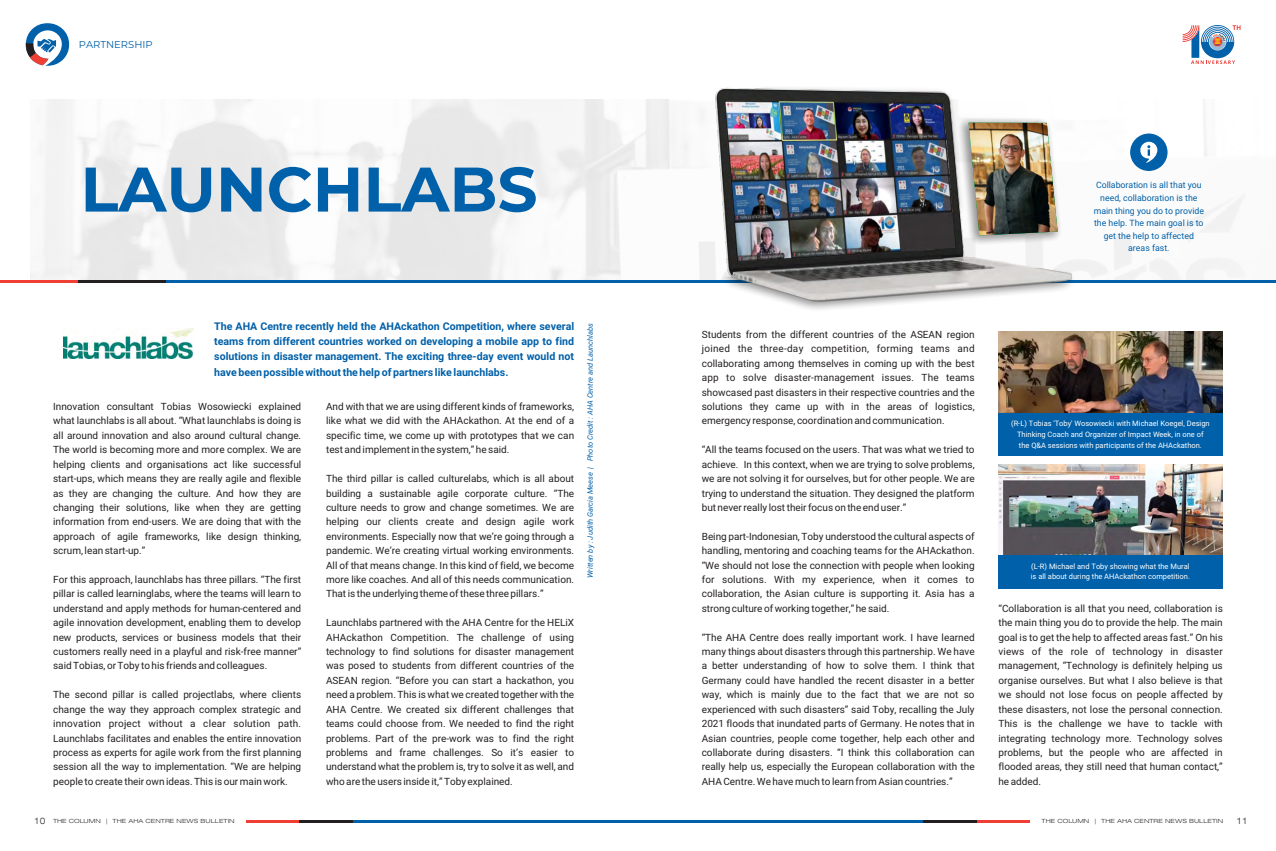
<style>
.page{position:relative;width:1276px;height:851px;background:#fff}
.page>*{position:absolute;margin:0;border:0;box-sizing:border-box;transform-origin:0 0}
.t1{font:700 62.75px "Montserrat";color:#0060a9}
.t2{font:700 10.62px/15.2px "Roboto";color:#0060a9;text-align:justify}
.t3{font:10px/14.4px "Roboto";color:#231f20;text-align:justify}
.t4{font:10px "Montserrat";color:#0060a9}
.t5{font:8.75px/12.6px "Roboto";color:#0060a9;text-align:center}
.t6{font:300 expanded 8.75px "Swiss 721 BT";color:#231f20}
.t7{font:7.5px/10.8px "Roboto";color:#fff}
.t8{font:italic 7.5px "Roboto";color:#0060a9}
.t9{font:300 expanded 5.62px "Swiss 721 BT";color:#231f20;scale:1.16 1}
.s1{font-size:8.75px}
</style>
<div class="page">
<hr style="left:976px;top:820px;width:54px;height:2px;background:#ef3e33">
<hr style="left:923px;top:820px;width:53px;height:2px;background:#231f20">
<hr style="left:638px;top:820px;width:285px;height:2px;background:#0060a9">
<hr style="left:246px;top:820px;width:53px;height:2px;background:#ef3e33">
<hr style="left:299px;top:820px;width:54px;height:2px;background:#231f20">
<hr style="left:353px;top:820px;width:285px;height:2px;background:#0060a9">
<svg style="left:1182px;top:25px;width:58px;height:39px"></svg>
<svg style="left:26px;top:23px;width:43px;height:43px"></svg>
<svg style="left:30px;top:99px;width:1215px;height:181px;fill:#f6f6f6"></svg>
<hr style="left:0;top:280px;width:78px;height:3px;background:#ef3e33">
<hr style="left:78px;top:280px;width:88px;height:3px;background:#231f20">
<hr style="left:166px;top:280px;width:148px;height:3px;background:#0060a9">
<hr style="left:314px;top:280px;width:962px;height:3px;background:#0060a9">
<img style="left:64px;top:328px;width:129px;height:30px">
<div style="left:1130px;top:133px;width:37px;height:38px;background:#0060a9;border-radius:50%"></div>
<svg style="left:1140px;top:142px;width:17px;height:21px"></svg>
<img style="left:694px;top:87px;width:326px;height:193px">
<img style="left:710px;top:256px;width:371px;height:54px">
<img style="left:724px;top:101px;width:232px;height:161px">
<div style="left:952px;top:113px;width:116px;height:139px;background:#231f20;opacity:.49"></div>
<img style="left:968px;top:123px;width:89px;height:112px">
<div style="left:998px;top:554px;width:224px;height:34px;background:#0060a9"></div>
<img style="left:998px;top:464px;width:224px;height:90px">
<img style="left:998px;top:331px;width:224px;height:82px">
<div style="left:998px;top:413px;width:224px;height:43px;background:#0060a9"></div>
<p class="t4" style="left:79px;top:38px;width:75px">PARTNERSHIP</p>
<h1 class="t1" style="left:80px;top:151px;width:458px">LAUNCHLABS</h1>
<p class="t2" style="left:214px;top:319px;width:361px">The AHA Centre recently held the AHAckathon Competition, where several teams from different countries worked on developing a mobile app to find solutions in disaster management. The exciting three-day event would not have been possible without the help of partners like launchlabs.</p>
<p class="t3" style="left:53px;top:400px;width:250px">Innovation consultant Tobias Wosowiecki explained what launchlabs is all about. “What launchlabs is doing is all around innovation and also around cultural change.<br>The world is becoming more and more complex. We are helping clients and organisations act like successful start-ups, which means they are really agile and flexible as they are changing the culture. And how they are changing their solutions, like when they are getting information from end-users. We are doing that with the approach of agile frameworks, like design thinking, scrum, lean start-up.”</p>
<p class="t3" style="left:53px;top:573px;width:250px">For this approach, launchlabs has three pillars. “The first pillar is called learninglabs, where the teams will learn to understand and apply methods for human-centered and agile innovation development, enabling them to develop new products, services or business models that their customers really need in a playful and risk-free manner” said Tobias, or Toby to his friends and colleagues.</p>
<p class="t3" style="left:53px;top:688px;width:250px">The second pillar is called projectlabs, where clients change the way they approach complex strategic and innovation project without a clear solution path.<br>Launchlabs facilitates and enables the entire innovation process as experts for agile work from the first planning session all the way to implementation. “We are helping people to create their own ideas. This is our main work.</p>
<p class="t3" style="left:326px;top:400px;width:250px">And with that we are using different kinds of frameworks, like what we did with the AHAckathon. At the end of a specific time, we come up with prototypes that we can test and implement in the system,” he said.</p>
<p class="t3" style="left:326px;top:472px;width:250px">The third pillar is called culturelabs, which is all about building a sustainable agile corporate culture. “The culture needs to grow and change sometimes. We are helping our clients create and design agile work environments. Especially now that we’re going through a pandemic. We’re creating virtual working environments.<br>All of that means change. In this kind of field, we become more like coaches. And all of this needs communication.<br>That is the underlying theme of these three pillars.”</p>
<p class="t3" style="left:326px;top:616px;width:250px">Launchlabs partnered with the AHA Centre for the HELiX AHAckathon Competition. The challenge of using technology to find solutions for disaster management was posed to students from different countries of the ASEAN region. “Before you can start a hackathon, you need a problem. This is what we created together with the AHA Centre. We created six different challenges that teams could choose from. We needed to find the right problems. Part of the pre-work was to find the right problems and frame challenges. So it’s easier to understand what the problem is, try to solve it as well, and who are the users inside it,” Toby explained.</p>
<p class="t8" style="left:587px;top:461px;width:139px;rotate:-90deg">Photo Credit : AHA Centre and Launchlabs</p>
<p class="t8" style="left:587px;top:578px;width:113px;rotate:-90deg">Written by : Judith Garcia Meese |</p>
<p class="t5" style="left:1093px;top:180px;width:112px">Collaboration is all that you need, collaboration is the main thing you do to provide the help. The main goal is to get the help to affected areas fast.</p>
<p class="t3" style="left:702px;top:328px;width:274px">Students from the different countries of the ASEAN region joined the three-day competition, forming teams and collaborating among themselves in coming up with the best app to solve disaster-management issues. The teams showcased past disasters in their respective countries and the solutions they came up with in the areas of logistics, emergency response, coordination and communication.</p>
<p class="t3" style="left:702px;top:443px;width:274px">“All the teams focused on the users. That was what we tried to achieve. In this context, when we are trying to solve problems, we are not solving it for ourselves, but for other people. We are trying to understand the situation. They designed the platform but never really lost their focus on the end user.”</p>
<p class="t3" style="left:702px;top:530px;width:274px">Being part-Indonesian, Toby understood the cultural aspects of handling, mentoring and coaching teams for the AHAckathon. “We should not lose the connection with people when looking for solutions. With my experience, when it comes to collaboration, the Asian culture is supporting it. Asia has a strong culture of working together,” he said.</p>
<p class="t3" style="left:702px;top:631px;width:274px">“The AHA Centre does really important work. I have learned many things about disasters through this partnership. We have a better understanding of how to solve them. I think that Germany could have handled the recent disaster in a better way, which is mainly due to the fact that we are not so experienced with such disasters” said Toby, recalling the July 2021 floods that inundated parts of Germany. He notes that in Asian countries, people come together, help each other and collaborate during disasters. “I think this collaboration can really help us, especially the European collaboration with the AHA Centre. We have much to learn from Asian countries.”</p>
<p class="t7" style="left:1011px;top:419px;width:200px;text-align:center">(R-L) Tobias 'Toby' Wosowiecki with Michael Koegel, Design<br>Thinking Coach and Organizer of Impact Week, in one of the Q&amp;A sessions with participants of the AHAckathon.</p>
<p class="t7" style="left:1030px;top:561px;width:161px">(L-R) Michael and Toby showing what the Mural is all about during the AHAckathon competition.</p>
<p class="t3" style="left:998px;top:602px;width:226px">“Collaboration is all that you need, collaboration is the main thing you do to provide the help. The main goal is to get the help to affected areas fast.” On his views of the role of technology in disaster management, “Technology is definitely helping us organise ourselves. But what I also believe is that we should not lose focus on people affected by these disasters, not lose the personal connection.<br>This is the challenge we have to tackle with integrating technology more. Technology solves problems, but the people who are affected in flooded areas, they still need that human contact,” he added.</p>
<p class="t9" style="left:34px;top:818px;width:174px"><span class="s1">10</span> THE COLUMN | THE AHA CENTRE NEWS BULLETIN</p>
<p class="t9" style="left:1041px;top:818px;width:158px">THE COLUMN | THE AHA CENTRE NEWS BULLETIN</p>
<p class="t6" style="left:1236px;top:817px;width:13px">11</p>
</div>
